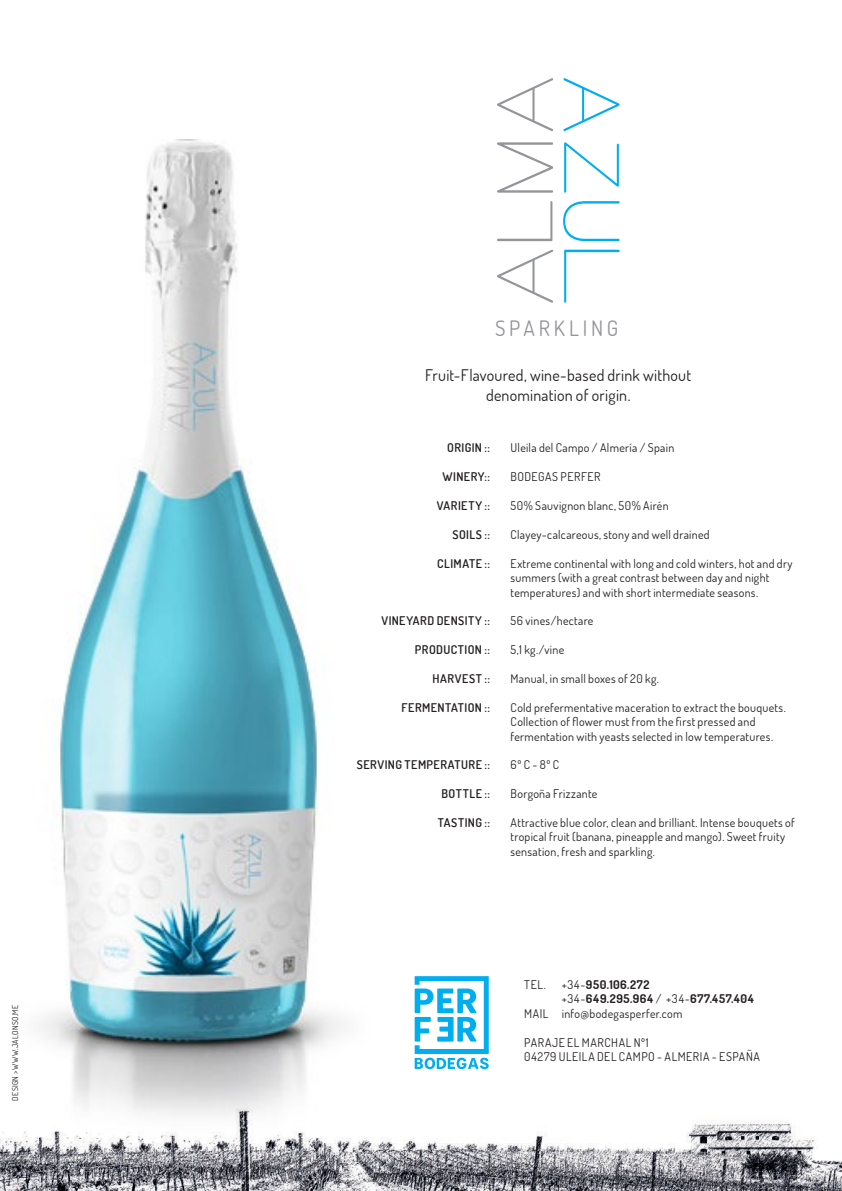
<style>
.page{position:relative;width:842px;height:1191px;background:#fff}
.page>*{position:absolute;margin:0;border:0;box-sizing:border-box;transform-origin:0 0}
.t1{font:21.2px "Dosis";letter-spacing:.18em;color:#939598}
.t2{font:16px/19.2px "Dosis";letter-spacing:.015em;color:#231f20;text-align:center}
.t3{font:12px/14.4px "Dosis";letter-spacing:.025em;color:#231f20}
.t4{font:600 12px "Dosis";letter-spacing:.04em;color:#231f20}
.t5{font:12px/14.4px "Dosis";letter-spacing:.05em;color:#231f20}
.t6{font:700 12px "Dosis";letter-spacing:.05em;color:#231f20}
.t7{font:12px "Dosis";letter-spacing:.045em;color:#231f20}
.t8{font:8px "Dosis";letter-spacing:.04em;color:#231f20}
.s1{font-weight:400}
</style>
<div class="page">
<img style="left:39px;top:140px;width:305px;height:951px">
<img style="left:0;top:1091px;width:842px;height:100px">
<svg style="left:415px;top:976px;width:74px;height:93px"></svg>
<svg style="left:497px;top:250px;width:56px;height:53px"></svg>
<svg style="left:497px;top:201px;width:55px;height:40px"></svg>
<svg style="left:497px;top:142px;width:56px;height:51px"></svg>
<svg style="left:497px;top:78px;width:56px;height:53px"></svg>
<svg style="left:563px;top:78px;width:57px;height:53px"></svg>
<svg style="left:564px;top:142px;width:55px;height:51px"></svg>
<svg style="left:563px;top:201px;width:57px;height:40px"></svg>
<svg style="left:564px;top:250px;width:56px;height:53px"></svg>
<p class="t8" style="left:10px;top:1100px;width:97px;rotate:-90deg">DESIGN &gt; WWW.JALONSO.ME</p>
<h1 class="t1" style="left:495px;top:314px;width:125px">SPARKLING</h1>
<h2 class="t2" style="left:425px;top:365px;width:267px">Fruit-Flavoured, wine-based drink without denomination of origin.</h2>
<p class="t4" style="left:447px;top:440px;width:44px">ORIGIN ::</p>
<p class="t4" style="left:443px;top:469px;width:49px">WINERY::</p>
<p class="t4" style="left:437px;top:498px;width:55px">VARIETY ::</p>
<p class="t4" style="left:452px;top:527px;width:39px">SOILS ::</p>
<p class="t4" style="left:437px;top:555px;width:54px">CLIMATE ::</p>
<p class="t3" style="left:511px;top:440px;width:165px">Uleila del Campo / Almería / Spain</p>
<p class="t7" style="left:511px;top:469px;width:92px">BODEGAS PERFER</p>
<p class="t3" style="left:511px;top:498px;width:160px">50% Sauvignon blanc, 50% Airén</p>
<p class="t3" style="left:511px;top:527px;width:201px">Clayey-calcareous, stony and well drained</p>
<p class="t3" style="left:511px;top:556px;width:284px">Extreme continental with long and cold winters, hot and dry summers (with a great contrast between day and night temperatures) and with short intermediate seasons.</p>
<p class="t3" style="left:510px;top:613px;width:84px">56 vines/hectare</p>
<p class="t3" style="left:510px;top:642px;width:55px">5,1 kg./vine</p>
<p class="t3" style="left:510px;top:671px;width:150px">Manual, in small boxes of 20 kg.</p>
<p class="t3" style="left:510px;top:700px;width:277px">Cold prefermentative maceration to extract the bouquets.<br>Collection of flower must from the first pressed and fermentation with yeasts selected in low temperatures.</p>
<p class="t3" style="left:510px;top:757px;width:50px">6º C - 8º C</p>
<p class="t3" style="left:510px;top:786px;width:88px">Borgoña Frizzante</p>
<p class="t3" style="left:510px;top:815px;width:286px">Attractive blue color, clean and brilliant. Intense bouquets of tropical fruit (banana, pineapple and mango). Sweet fruity sensation, fresh and sparkling.</p>
<p class="t4" style="left:381px;top:613px;width:110px">VINEYARD DENSITY ::</p>
<p class="t4" style="left:415px;top:642px;width:77px">PRODUCTION ::</p>
<p class="t4" style="left:433px;top:671px;width:59px">HARVEST ::</p>
<p class="t4" style="left:402px;top:699px;width:90px">FERMENTATION ::</p>
<p class="t4" style="left:357px;top:757px;width:135px">SERVING TEMPERATURE ::</p>
<p class="t4" style="left:441px;top:786px;width:50px">BOTTLE ::</p>
<p class="t4" style="left:438px;top:815px;width:54px">TASTING ::</p>
<p class="t3" style="left:524px;top:977px;width:23px">TEL.</p>
<p class="t6" style="left:562px;top:977px;width:89px"><span class="s1">+34-</span>950.106.272</p>
<p class="t6" style="left:562px;top:991px;width:194px"><span class="s1">+34-</span>649.295.964 <span class="s1">/ +34-</span>677.457.404</p>
<p class="t3" style="left:524px;top:1006px;width:160px">MAIL info@bodegasperfer.com</p>
<p class="t5" style="left:524px;top:1034px;width:237px">PARAJE EL MARCHAL Nº1<br>04279 ULEILA DEL CAMPO - ALMERIA - ESPAÑA</p>
</div>
